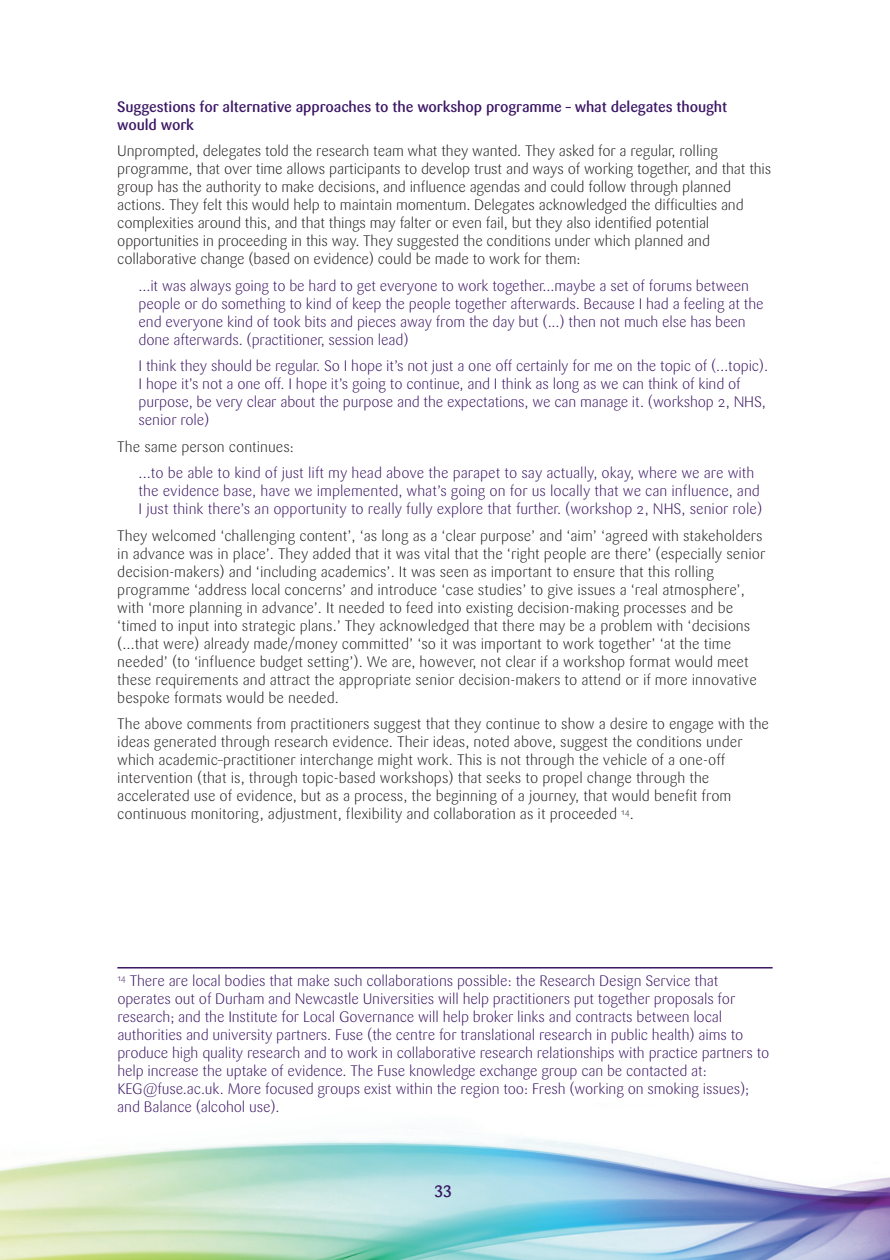
<style>
.page{position:relative;width:890px;height:1260px;background:#fff}
.page>*{position:absolute;margin:0;border:0;box-sizing:border-box;transform-origin:0 0}
.t1{font:500 16.5px "Sari";color:#3c1765}
.t2{font:300 15px/18px "Sari";color:#231f20}
.t3{font:300 15px/18px "Sari";letter-spacing:-.01em;color:#3c1765}
.t4{font:500 15px/18px "Sari";letter-spacing:-.01em;color:#3c1765}
</style>
<div class="page">
<svg style="left:0;top:967px;width:889px;height:292px"></svg>
<p class="t4" style="left:117px;top:97px;width:611px">Suggestions for alternative approaches to the workshop programme – what delegates thought would work</p>
<p class="t2" style="left:117px;top:142px;width:655px">Unprompted, delegates told the research team what they wanted. They asked for a regular, rolling programme, that over time allows participants to develop trust and ways of working together, and that this group has the authority to make decisions, and influence agendas and could follow through planned actions. They felt this would help to maintain momentum. Delegates acknowledged the difficulties and complexities around this, and that things may falter or even fail, but they also identified potential opportunities in proceeding in this way. They suggested the conditions under which planned and collaborative change (based on evidence) could be made to work for them:</p>
<p class="t3" style="left:139px;top:276px;width:626px">...it was always going to be hard to get everyone to work together...maybe a set of forums between people or do something to kind of keep the people together afterwards. Because I had a feeling at the end everyone kind of took bits and pieces away from the day but (...) then not much else has been done afterwards. (practitioner, session lead)</p>
<p class="t3" style="left:139px;top:357px;width:631px">I think they should be regular. So I hope it’s not just a one off certainly for me on the topic of (…topic).<br>I hope it’s not a one off. I hope it’s going to continue, and I think as long as we can think of kind of purpose, be very clear about the purpose and the expectations, we can manage it. (workshop 2, NHS, senior role)</p>
<p class="t2" style="left:117px;top:437px;width:178px">The same person continues:</p>
<p class="t3" style="left:139px;top:464px;width:625px">...to be able to kind of just lift my head above the parapet to say actually, okay, where we are with the evidence base, have we implemented, what’s going on for us locally that we can influence, and<br>I just think there’s an opportunity to really fully explore that further. (workshop 2, NHS, senior role)</p>
<p class="t2" style="left:117px;top:526px;width:649px">They welcomed ‘challenging content’, ‘as long as a ‘clear purpose’ and ‘aim’ ‘agreed with stakeholders in advance was in place’. They added that it was vital that the ‘right people are there’ (especially senior decision-makers) and ‘including academics’. It was seen as important to ensure that this rolling programme ‘address local concerns’ and introduce ‘case studies’ to give issues a ‘real atmosphere’, with ‘more planning in advance’. It needed to feed into existing decision-making processes and be ‘timed to input into strategic plans.’ They acknowledged that there may be a problem with ‘decisions (…that were) already made/money committed’ ‘so it was important to work together’ ‘at the time needed’ (to ‘influence budget setting’). We are, however, not clear if a workshop format would meet these requirements and attract the appropriate senior decision-makers to attend or if more innovative bespoke formats would be needed.</p>
<p class="t2" style="left:117px;top:715px;width:653px">The above comments from practitioners suggest that they continue to show a desire to engage with the ideas generated through research evidence. Their ideas, noted above, suggest the conditions under which academic–practitioner interchange might work. This is not through the vehicle of a one-off intervention (that is, through topic-based workshops) that seeks to propel change through the accelerated use of evidence, but as a process, the beginning of a journey, that would benefit from continuous monitoring, adjustment, flexibility and collaboration as it proceeded <sup>14</sup>.</p>
<p class="t3" style="left:117px;top:971px;width:653px"><sup>14</sup> There are local bodies that make such collaborations possible: the Research Design Service that operates out of Durham and Newcastle Universities will help practitioners put together proposals for research; and the Institute for Local Governance will help broker links and contracts between local authorities and university partners. Fuse (the centre for translational research in public health) aims to produce high quality research and to work in collaborative research relationships with practice partners to help increase the uptake of evidence. The Fuse knowledge exchange group can be contacted at:<br>KEG@fuse.ac.uk. More focused groups exist within the region too: Fresh (working on smoking issues); and Balance (alcohol use).</p>
<p class="t1" style="left:434px;top:1178px;width:19px">33</p>
</div>
